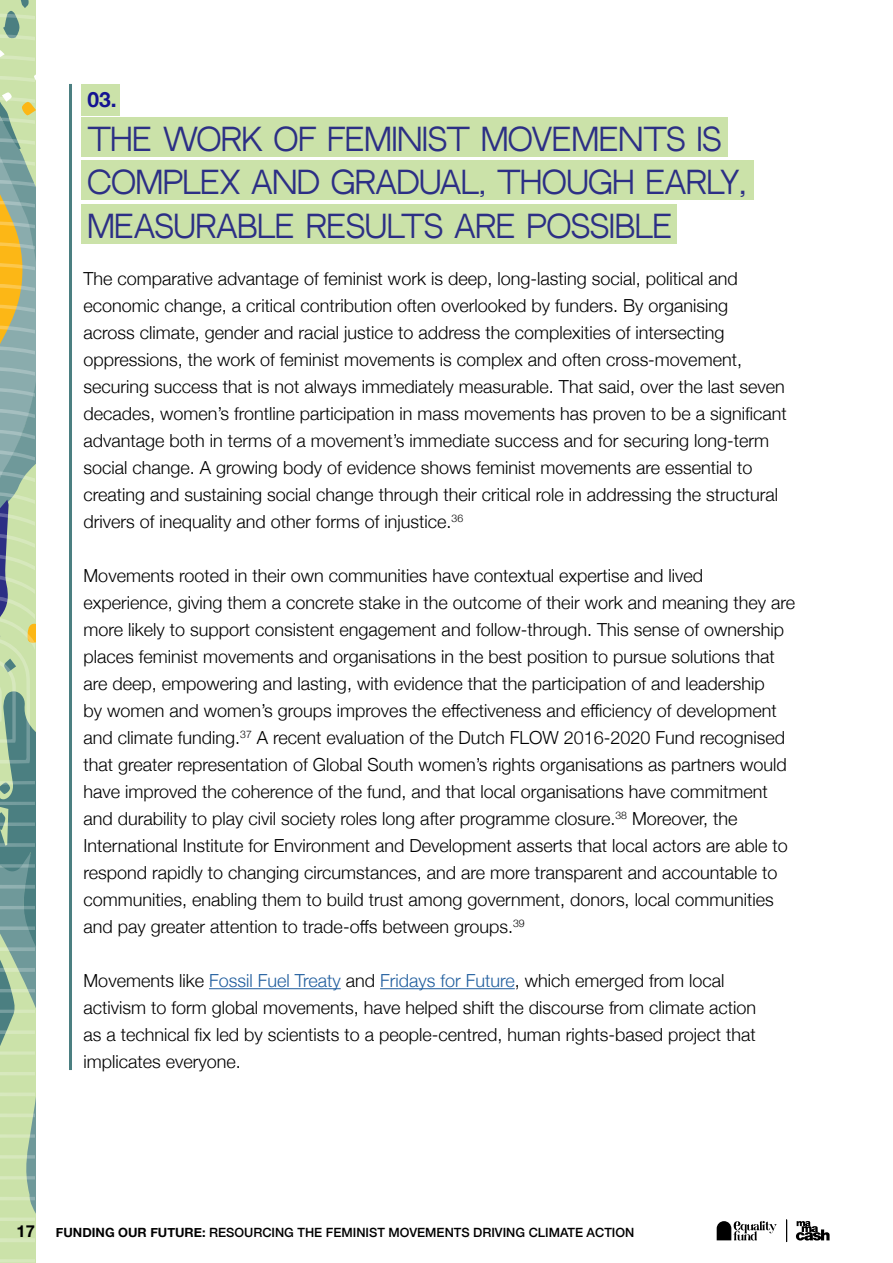
<style>
.page{position:relative;width:893px;height:1263px;background:#fff}
.page>*{position:absolute;margin:0;border:0;box-sizing:border-box;transform-origin:0 0}
.t1{font:30px/43.5px "Neutral Face";color:#2c2f85}
.t2{font:700 21px "Helvetica Neue";color:#141392}
.t3{font:300 18px/27px "Helvetica Neue";color:#000}
.t4{font:700 16.5px "Helvetica Neue";color:#000}
.t5{font:500 12.75px "Helvetica Neue";color:#000}
.s1{color:#215e9e}
.s2{font-weight:700}
</style>
<div class="page">
<svg style="left:796px;top:1221px;width:34px;height:19px"></svg>
<svg style="left:717px;top:1221px;width:60px;height:19px"></svg>
<svg style="left:786px;top:1220px;width:1px;height:22px"></svg>
<div style="left:81px;top:118px;width:647px;height:39px;background:#cbe2a9"></div>
<div style="left:81px;top:160px;width:672px;height:40px;background:#cbe2a9"></div>
<div style="left:81px;top:204px;width:596px;height:40px;background:#cbe2a9"></div>
<div style="left:81px;top:84px;width:39px;height:31px;background:#cbe2a9"></div>
<hr style="left:69px;top:84px;width:3px;height:986px;background:#4b7f81">
<svg style="left:0;top:0;width:36px;height:1263px;background:#a3bc9c"></svg>
<hr style="left:209px;top:988px;width:132px;height:1px;background:#215e9e">
<hr style="left:380px;top:988px;width:135px;height:1px;background:#215e9e">
<p class="t2" style="left:87px;top:83px;width:31px">03.</p>
<h1 class="t1" style="left:87px;top:116px;width:660px">THE WORK OF FEMINIST MOVEMENTS IS<br>COMPLEX AND GRADUAL, THOUGH EARLY,<br>MEASURABLE RESULTS ARE POSSIBLE</h1>
<p class="t3" style="left:84px;top:264px;width:705px">The comparative advantage of feminist work is deep, long-lasting social, political and economic change, a critical contribution often overlooked by funders. By organising<br>across climate, gender and racial justice to address the complexities of intersecting oppressions, the work of feminist movements is complex and often cross-movement, securing success that is not always immediately measurable. That said, over the last seven decades, women’s frontline participation in mass movements has proven to be a significant advantage both in terms of a movement’s immediate success and for securing long-term social change. A growing body of evidence shows feminist movements are essential to creating and sustaining social change through their critical role in addressing the structural drivers of inequality and other forms of injustice.<sup>36</sup></p>
<p class="t3" style="left:84px;top:561px;width:713px">Movements rooted in their own communities have contextual expertise and lived experience, giving them a concrete stake in the outcome of their work and meaning they are more likely to support consistent engagement and follow-through. This sense of ownership places feminist movements and organisations in the best position to pursue solutions that are deep, empowering and lasting, with evidence that the participation of and leadership<br>by women and women’s groups improves the effectiveness and efficiency of development and climate funding.<sup>37</sup> A recent evaluation of the Dutch FLOW 2016-2020 Fund recognised that greater representation of Global South women’s rights organisations as partners would have improved the coherence of the fund, and that local organisations have commitment and durability to play civil society roles long after programme closure.<sup>38</sup> Moreover, the International Institute for Environment and Development asserts that local actors are able to respond rapidly to changing circumstances, and are more transparent and accountable to communities, enabling them to build trust among government, donors, local communities and pay greater attention to trade-offs between groups.<sup>39</sup></p>
<p class="t3" style="left:84px;top:966px;width:674px">Movements like <span class="s1">Fossil Fuel Treaty</span> and <span class="s1">Fridays for Future</span>, which emerged from local activism to form global movements, have helped shift the discourse from climate action as a technical fix led by scientists to a people-centred, human rights-based project that implicates everyone.</p>
<p class="t4" style="left:17px;top:1218px;width:20px">17</p>
<p class="t5" style="left:56px;top:1222px;width:580px"><span class="s2">FUNDING OUR FUTURE:</span> RESOURCING THE FEMINIST MOVEMENTS DRIVING CLIMATE ACTION</p>
</div>
